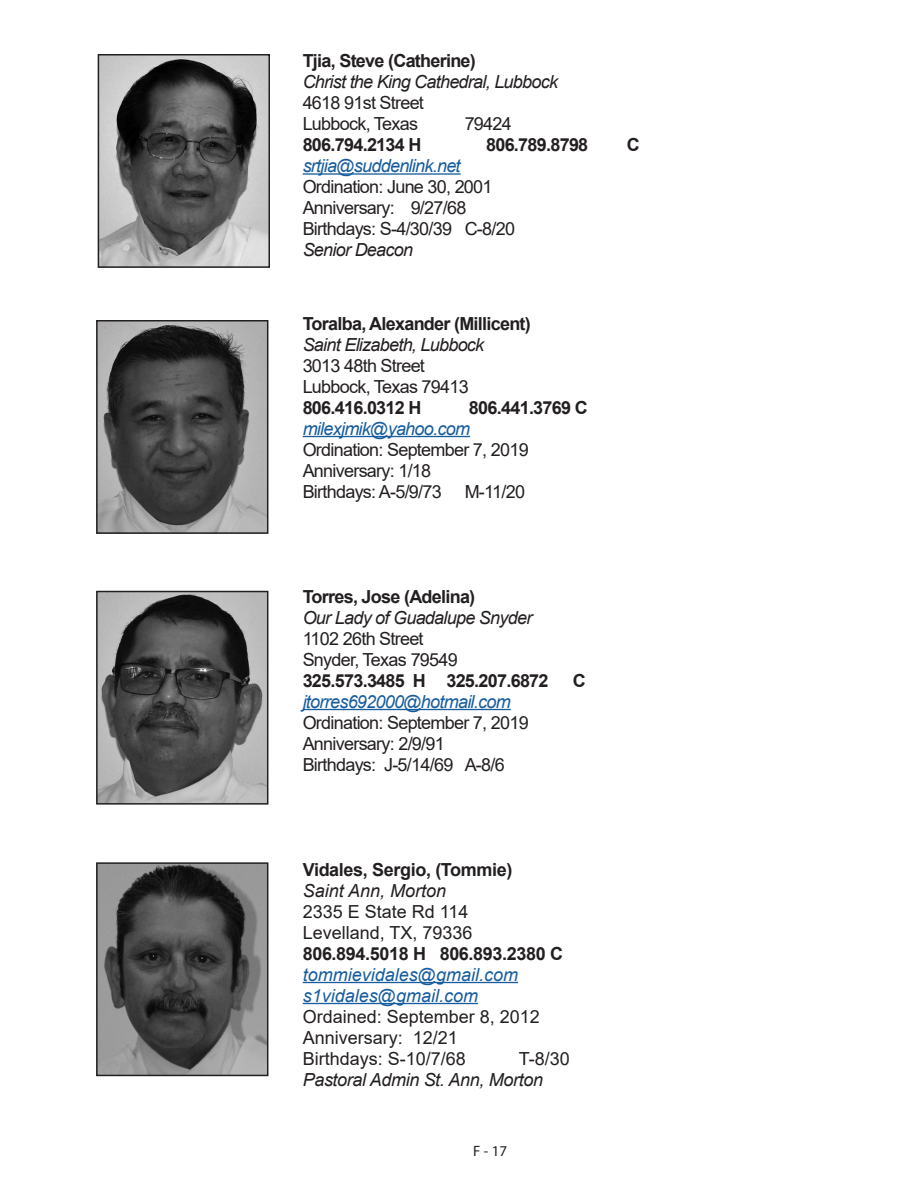
<style>
.page{position:relative;width:918px;height:1188px;background:#fff}
.page>*{position:absolute;margin:0;border:0;box-sizing:border-box;transform-origin:0 0}
.Default{font:18px "Arial";letter-spacing:-.04em;color:#231f20}
.Default-2{font:700 18px "Arial";letter-spacing:-.04em;color:#231f20}
.Default-3{font:18px "Arial";color:#231f20}
.Default-4{font:italic 18px "Arial";letter-spacing:-.04em;color:#231f20}
.Default-5{font:italic 18px "Arial";letter-spacing:-.04em;color:#175d9e}
.Default-6{font:700 18px "Arial";letter-spacing:-.02em;color:#231f20}
.Default-7{font:italic 18px "Arial";color:#175d9e}
.Default-8{font:italic 18px "Arial";letter-spacing:-.02em;color:#231f20}
.Default-9{font:italic 18px "Arial";color:#231f20}
.t1{font:15px "Myriad Pro";color:#231f20}
</style>
<div class="page">
<hr style="left:303px;top:173px;width:158px;height:2px;background:#175d9e">
<hr style="left:303px;top:436px;width:167px;height:1px;background:#175d9e">
<hr style="left:303px;top:709px;width:208px;height:1px;background:#175d9e">
<hr style="left:303px;top:982px;width:215px;height:1px;background:#175d9e">
<hr style="left:303px;top:1003px;width:175px;height:1px;background:#175d9e">
<img style="left:99px;top:594px;width:166px;height:208px">
<div style="left:96px;top:591px;width:172px;height:214px;border:2px solid #231f20"></div>
<img style="left:99px;top:323px;width:166px;height:208px">
<div style="left:96px;top:320px;width:172px;height:214px;border:2px solid #231f20"></div>
<img style="left:101px;top:57px;width:166px;height:208px">
<div style="left:98px;top:54px;width:172px;height:214px;border:2px solid #231f20"></div>
<img style="left:99px;top:865px;width:166px;height:208px">
<div style="left:96px;top:862px;width:172px;height:214px;border:2px solid #231f20"></div>
<p class="Default-2" style="left:303px;top:48px;width:175px">Tjia, Steve (Catherine)</p>
<p class="Default-4" style="left:303px;top:70px;width:257px">Christ the King Cathedral, Lubbock</p>
<p class="Default" style="left:303px;top:90px;width:123px">4618 91st Street</p>
<p class="Default" style="left:303px;top:111px;width:117px">Lubbock, Texas</p>
<p class="Default" style="left:465px;top:111px;width:49px">79424</p>
<p class="Default-2" style="left:303px;top:132px;width:120px">806.794.2134 H</p>
<p class="Default-2" style="left:486px;top:132px;width:104px">806.789.8798</p>
<p class="Default-2" style="left:627px;top:132px;width:14px">C</p>
<p class="Default-5" style="left:303px;top:154px;width:159px">srtjia@suddenlink.net</p>
<p class="Default" style="left:303px;top:174px;width:191px">Ordination: June 30, 2001</p>
<p class="Default" style="left:303px;top:195px;width:165px">Anniversary: 9/27/68</p>
<p class="Default" style="left:303px;top:216px;width:214px">Birthdays: S-4/30/39 C-8/20</p>
<p class="Default-4" style="left:303px;top:238px;width:112px">Senior Deacon</p>
<p class="Default-2" style="left:303px;top:311px;width:230px">Toralba, Alexander (Millicent)</p>
<p class="Default-4" style="left:303px;top:333px;width:183px">Saint Elizabeth, Lubbock</p>
<p class="Default" style="left:303px;top:353px;width:124px">3013 48th Street</p>
<p class="Default" style="left:303px;top:374px;width:168px">Lubbock, Texas 79413</p>
<p class="Default-2" style="left:303px;top:395px;width:120px">806.416.0312 H</p>
<p class="Default-2" style="left:469px;top:395px;width:120px">806.441.3769 C</p>
<p class="Default-5" style="left:303px;top:417px;width:169px">milexjmik@yahoo.com</p>
<p class="Default" style="left:303px;top:437px;width:227px">Ordination: September 7, 2019</p>
<p class="Default" style="left:303px;top:458px;width:130px">Anniversary: 1/18</p>
<p class="Default" style="left:303px;top:479px;width:141px">Birthdays: A-5/9/73</p>
<p class="Default" style="left:465px;top:479px;width:62px">M-11/20</p>
<p class="Default-2" style="left:303px;top:584px;width:174px">Torres, Jose (Adelina)</p>
<p class="Default-4" style="left:303px;top:606px;width:231px">Our Lady of Guadalupe Snyder</p>
<p class="Default" style="left:303px;top:626px;width:122px">1102 26th Street</p>
<p class="Default" style="left:303px;top:647px;width:157px">Snyder, Texas 79549</p>
<p class="Default-2" style="left:303px;top:668px;width:247px">325.573.3485 H 325.207.6872</p>
<p class="Default-2" style="left:573px;top:668px;width:14px">C</p>
<p class="Default-5" style="left:303px;top:690px;width:210px">jtorres692000@hotmail.com</p>
<p class="Default" style="left:303px;top:710px;width:227px">Ordination: September 7, 2019</p>
<p class="Default" style="left:303px;top:731px;width:144px">Anniversary: 2/9/91</p>
<p class="Default" style="left:303px;top:752px;width:204px">Birthdays: J-5/14/69 A-8/6</p>
<p class="Default-6" style="left:303px;top:857px;width:211px">Vidales, Sergio, (Tommie)</p>
<p class="Default-9" style="left:303px;top:879px;width:145px">Saint Ann, Morton</p>
<p class="Default-3" style="left:303px;top:899px;width:167px">2335 E State Rd 114</p>
<p class="Default-3" style="left:303px;top:920px;width:171px">Levelland, TX, 79336</p>
<p class="Default-6" style="left:303px;top:941px;width:262px">806.894.5018 H 806.893.2380 C</p>
<p class="Default-7" style="left:303px;top:963px;width:217px">tommievidales@gmail.com</p>
<p class="Default-7" style="left:303px;top:984px;width:177px">s1vidales@gmail.com</p>
<p class="Default-3" style="left:303px;top:1004px;width:239px">Ordained: September 8, 2012</p>
<p class="Default-3" style="left:303px;top:1025px;width:157px">Anniversary: 12/21</p>
<p class="Default-3" style="left:303px;top:1046px;width:165px">Birthdays: S-10/7/68</p>
<p class="Default" style="left:519px;top:1046px;width:53px">T-8/30</p>
<p class="Default-8" style="left:303px;top:1068px;width:242px">Pastoral Admin St. Ann, Morton</p>
<p class="t1" style="left:473px;top:1141px;width:36px">F - 17</p>
</div>
